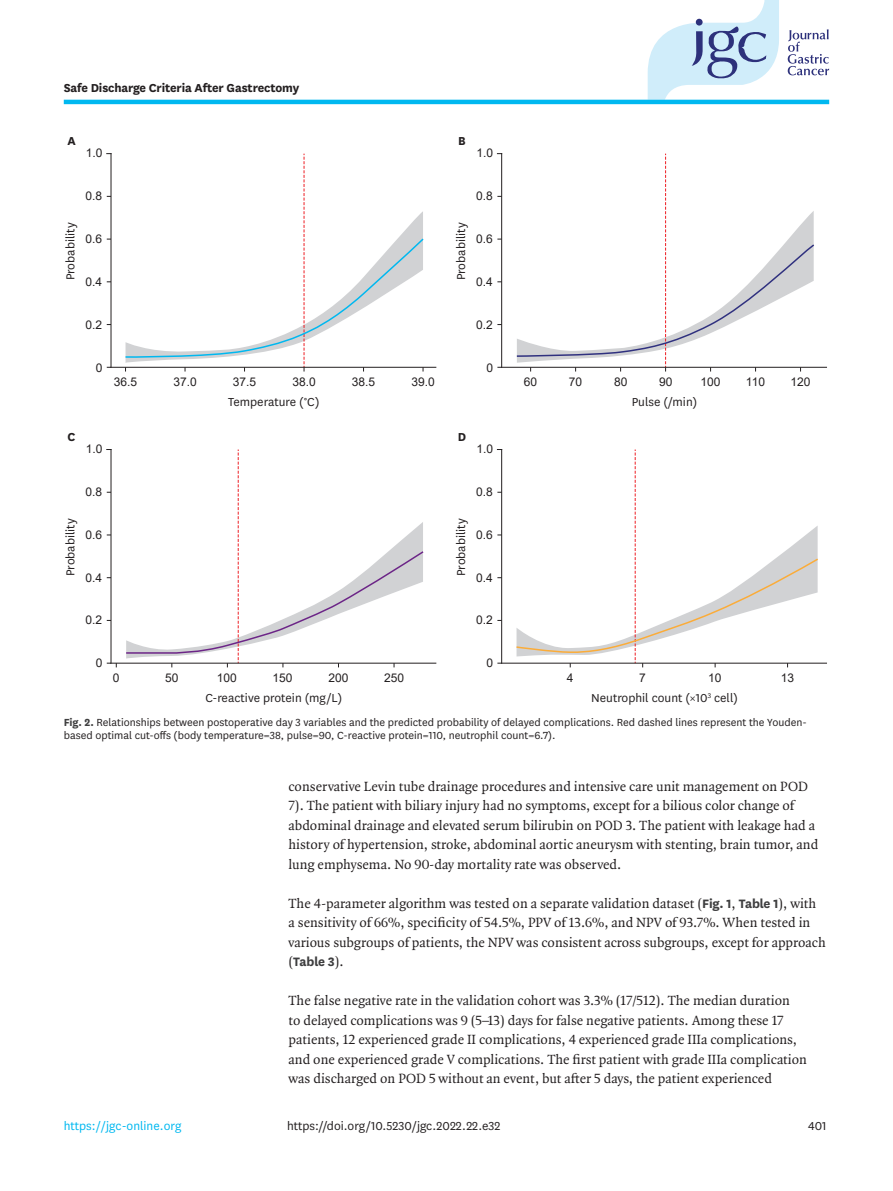
<style>
.page{position:relative;width:893px;height:1191px;background:#fff}
.page>*{position:absolute;margin:0;border:0;box-sizing:border-box;transform-origin:0 0}
.body_p{font:14.25px/19.5px "Quadraat OT";color:#231f20}
.doi_running_footer{font:13.5px "National";color:#231f20}
.alt-title-type{font:700 13.5px "National";letter-spacing:-.01em;color:#231f20}
.t1{font:13.5px "National";color:#00b8f0}
.fig_caption{font:12px/13.5px "National";color:#231f20}
.t2{font:12px "Arial";color:#231f20}
.s1{font-weight:700;color:#3e3e3f}
.s2{font-family:"National";font-weight:700;color:#3e3e3f}
</style>
<div class="page">
<svg style="left:648px;top:0;width:131px;height:100px"></svg>
<svg style="left:788px;top:29px;width:41px;height:46px"></svg>
<hr style="left:64px;top:100px;width:765px;height:4px;background:#00b8f0">
<hr style="left:111px;top:154px;width:1px;height:213px;background:#231f20">
<hr style="left:501px;top:154px;width:1px;height:213px;background:#231f20">
<hr style="left:111px;top:449px;width:1px;height:214px;background:#231f20">
<hr style="left:501px;top:449px;width:1px;height:214px;background:#231f20">
<svg style="left:124px;top:154px;width:301px;height:217px"></svg>
<svg style="left:515px;top:154px;width:301px;height:217px"></svg>
<svg style="left:125px;top:449px;width:300px;height:218px"></svg>
<svg style="left:515px;top:449px;width:305px;height:218px"></svg>
<hr style="left:111px;top:367px;width:325px;height:1px;background:#231f20">
<hr style="left:502px;top:367px;width:324px;height:1px;background:#231f20">
<hr style="left:111px;top:663px;width:325px;height:1px;background:#231f20">
<hr style="left:502px;top:663px;width:324px;height:1px;background:#231f20">
<p class="alt-title-type" style="left:64px;top:78px;width:237px">Safe Discharge Criteria After Gastrectomy</p>
<p class="alt-title-type" style="left:67px;top:131px;width:10px">A</p>
<p class="alt-title-type" style="left:458px;top:131px;width:9px">B</p>
<p class="doi_running_footer" style="left:62px;top:280px;width:59px;rotate:-90deg">Probability</p>
<p class="t2" style="left:86px;top:144px;width:18px">1.0</p>
<p class="t2" style="left:85px;top:187px;width:18px">0.8</p>
<p class="t2" style="left:85px;top:230px;width:18px">0.6</p>
<p class="t2" style="left:85px;top:273px;width:18px">0.4</p>
<p class="t2" style="left:85px;top:316px;width:18px">0.2</p>
<p class="t2" style="left:96px;top:359px;width:8px">0</p>
<p class="doi_running_footer" style="left:452px;top:280px;width:59px;rotate:-90deg">Probability</p>
<p class="t2" style="left:476px;top:144px;width:18px">1.0</p>
<p class="t2" style="left:476px;top:187px;width:18px">0.8</p>
<p class="t2" style="left:476px;top:230px;width:18px">0.6</p>
<p class="t2" style="left:476px;top:273px;width:18px">0.4</p>
<p class="t2" style="left:476px;top:316px;width:18px">0.2</p>
<p class="t2" style="left:486px;top:359px;width:8px">0</p>
<p class="t2" style="left:114px;top:373px;width:25px">36.5</p>
<p class="t2" style="left:173px;top:373px;width:25px">37.0</p>
<p class="t2" style="left:233px;top:373px;width:25px">37.5</p>
<p class="t2" style="left:292px;top:373px;width:25px">38.0</p>
<p class="t2" style="left:352px;top:373px;width:25px">38.5</p>
<p class="t2" style="left:411px;top:373px;width:25px">39.0</p>
<p class="t2" style="left:524px;top:373px;width:15px">60</p>
<p class="t2" style="left:569px;top:373px;width:15px">70</p>
<p class="t2" style="left:614px;top:373px;width:15px">80</p>
<p class="t2" style="left:659px;top:373px;width:15px">90</p>
<p class="t2" style="left:700px;top:373px;width:22px">100</p>
<p class="t2" style="left:746px;top:373px;width:21px">110</p>
<p class="t2" style="left:790px;top:373px;width:22px">120</p>
<p class="doi_running_footer" style="left:228px;top:393px;width:93px">Temperature (°C)</p>
<p class="doi_running_footer" style="left:632px;top:393px;width:67px">Pulse (/min)</p>
<p class="alt-title-type" style="left:68px;top:427px;width:9px">C</p>
<p class="alt-title-type" style="left:458px;top:427px;width:10px">D</p>
<p class="doi_running_footer" style="left:62px;top:576px;width:59px;rotate:-90deg">Probability</p>
<p class="t2" style="left:86px;top:440px;width:18px">1.0</p>
<p class="t2" style="left:85px;top:483px;width:18px">0.8</p>
<p class="t2" style="left:85px;top:526px;width:18px">0.6</p>
<p class="t2" style="left:85px;top:569px;width:18px">0.4</p>
<p class="t2" style="left:85px;top:612px;width:18px">0.2</p>
<p class="t2" style="left:96px;top:655px;width:8px">0</p>
<p class="doi_running_footer" style="left:452px;top:576px;width:59px;rotate:-90deg">Probability</p>
<p class="t2" style="left:476px;top:440px;width:18px">1.0</p>
<p class="t2" style="left:476px;top:483px;width:18px">0.8</p>
<p class="t2" style="left:476px;top:526px;width:18px">0.6</p>
<p class="t2" style="left:476px;top:569px;width:18px">0.4</p>
<p class="t2" style="left:476px;top:612px;width:18px">0.2</p>
<p class="t2" style="left:486px;top:655px;width:8px">0</p>
<p class="t2" style="left:567px;top:669px;width:8px">4</p>
<p class="t2" style="left:639px;top:669px;width:8px">7</p>
<p class="t2" style="left:708px;top:669px;width:15px">10</p>
<p class="t2" style="left:781px;top:669px;width:15px">13</p>
<p class="fig_caption" style="left:64px;top:715px;width:745px"><span class="s1">Fig. 2.</span> Relationships between postoperative day 3 variables and the predicted probability of delayed complications. Red dashed lines represent the Youden&shy;based optimal cut-offs (body temperature=38, pulse=90, C-reactive protein=110, neutrophil count=6.7).</p>
<p class="t2" style="left:165px;top:669px;width:15px">50</p>
<p class="t2" style="left:217px;top:669px;width:22px">100</p>
<p class="t2" style="left:272px;top:669px;width:22px">150</p>
<p class="t2" style="left:328px;top:669px;width:22px">200</p>
<p class="t2" style="left:384px;top:669px;width:22px">250</p>
<p class="t2" style="left:113px;top:669px;width:8px">0</p>
<p class="doi_running_footer" style="left:591px;top:689px;width:148px">Neutrophil count (×10<sup>3</sup> cell)</p>
<p class="doi_running_footer" style="left:205px;top:689px;width:138px">C-reactive protein (mg/L)</p>
<p class="body_p" style="left:289px;top:776px;width:531px">conservative Levin tube drainage procedures and intensive care unit management on POD 7). The patient with biliary injury had no symptoms, except for a bilious color change of abdominal drainage and elevated serum bilirubin on POD 3. The patient with leakage had a history of hypertension, stroke, abdominal aortic aneurysm with stenting, brain tumor, and lung emphysema. No 90-day mortality rate was observed.</p>
<p class="body_p" style="left:289px;top:893px;width:539px">The 4-parameter algorithm was tested on a separate validation dataset (<span class="s2">Fig. 1</span>, <span class="s2">Table 1</span>), with a sensitivity of 66%, specificity of 54.5%, PPV of 13.6%, and NPV of 93.7%. When tested in various subgroups of patients, the NPV was consistent across subgroups, except for approach (<span class="s2">Table 3</span>).</p>
<p class="body_p" style="left:289px;top:991px;width:520px">The false negative rate in the validation cohort was 3.3% (17/512). The median duration<br>to delayed complications was 9 (5–13) days for false negative patients. Among these 17 patients, 12 experienced grade II complications, 4 experienced grade IIIa complications, and one experienced grade V complications. The first patient with grade IIIa complication was discharged on POD 5 without an event, but after 5 days, the patient experienced</p>
<p class="doi_running_footer" style="left:808px;top:1116px;width:20px">401</p>
<p class="t1" style="left:64px;top:1116px;width:119px">https://jgc-online.org</p>
<p class="doi_running_footer" style="left:287px;top:1116px;width:215px">https://doi.org/10.5230/jgc.2022.22.e32</p>
</div>
